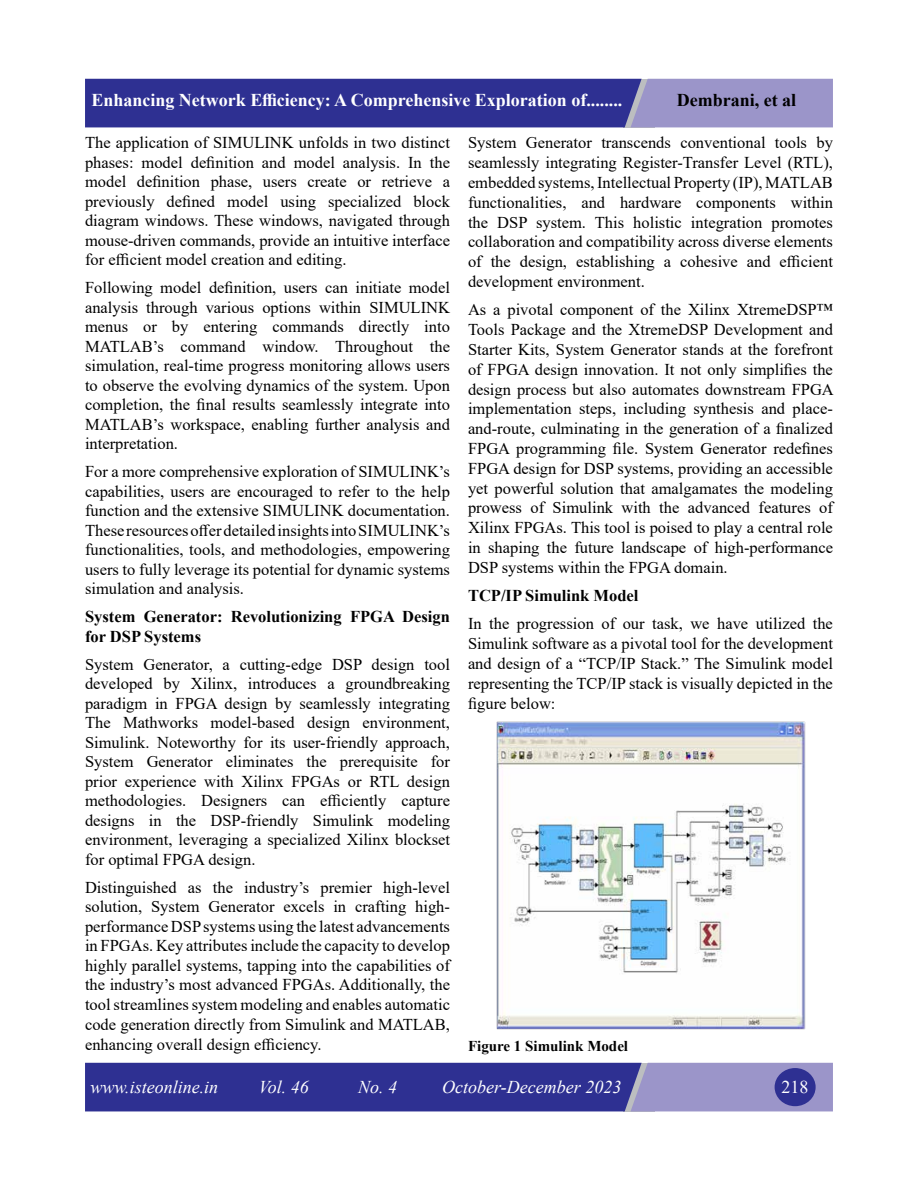
<style>
.page{position:relative;width:918px;height:1188px;background:#fff}
.page>*{position:absolute;margin:0;border:0;box-sizing:border-box;transform-origin:0 0}
.t1{font:700 18px "Times New Roman";color:#fff}
.t2{font:italic 18px "Times New Roman";color:#fff}
.t3{font:700 18px "Times New Roman";color:#000}
.t4{font:18px "Times New Roman";color:#fff}
.t5{font:16.5px/19.5px "Times New Roman";color:#000;text-align:justify}
.t6{font:700 16.5px/19.5px "Times New Roman";color:#000}
.t7{font:700 15px "Times New Roman";color:#000}
</style>
<div class="page">
<svg style="left:85px;top:1063px;width:748px;height:48px;background:#48489f"></svg>
<div style="left:775px;top:1068px;width:41px;height:38px;background:#2e3092;border-radius:50%"></div>
<svg style="left:85px;top:79px;width:748px;height:48px;background:#4b4ba0"></svg>
<img style="left:496px;top:721px;width:309px;height:308px">
<p class="t1" style="left:91px;top:87px;width:533px">Enhancing Network Efficiency: A Comprehensive Exploration of........</p>
<p class="t3" style="left:677px;top:87px;width:121px">Dembrani, et al</p>
<p class="t5" style="left:85px;top:133px;width:366px">The application of SIMULINK unfolds in two distinct phases: model definition and model analysis. In the model definition phase, users create or retrieve a previously defined model using specialized block diagram windows. These windows, navigated through mouse-driven commands, provide an intuitive interface for efficient model creation and editing.</p>
<p class="t5" style="left:85px;top:278px;width:366px">Following model definition, users can initiate model analysis through various options within SIMULINK menus or by entering commands directly into MATLAB’s command window. Throughout the simulation, real-time progress monitoring allows users to observe the evolving dynamics of the system. Upon completion, the final results seamlessly integrate into MATLAB’s workspace, enabling further analysis and interpretation.</p>
<p class="t5" style="left:85px;top:462px;width:366px">For a more comprehensive exploration of SIMULINK’s capabilities, users are encouraged to refer to the help function and the extensive SIMULINK documentation.<br>These resources offer detailed insights into SIMULINK’s functionalities, tools, and methodologies, empowering users to fully leverage its potential for dynamic systems simulation and analysis.</p>
<p class="t6" style="left:85px;top:607px;width:366px">System Generator: Revolutionizing FPGA Design for DSP Systems</p>
<p class="t5" style="left:85px;top:654px;width:366px">System Generator, a cutting-edge DSP design tool developed by Xilinx, introduces a groundbreaking paradigm in FPGA design by seamlessly integrating The Mathworks model-based design environment, Simulink. Noteworthy for its user-friendly approach, System Generator eliminates the prerequisite for prior experience with Xilinx FPGAs or RTL design methodologies. Designers can efficiently capture designs in the DSP-friendly Simulink modeling environment, leveraging a specialized Xilinx blockset for optimal FPGA design.</p>
<p class="t5" style="left:85px;top:877px;width:366px">Distinguished as the industry’s premier high-level solution, System Generator excels in crafting high&shy;performance DSP systems using the latest advancements in FPGAs. Key attributes include the capacity to develop highly parallel systems, tapping into the capabilities of the industry’s most advanced FPGAs. Additionally, the tool streamlines system modeling and enables automatic code generation directly from Simulink and MATLAB, enhancing overall design efficiency.</p>
<p class="t5" style="left:468px;top:133px;width:366px">System Generator transcends conventional tools by seamlessly integrating Register-Transfer Level (RTL), embedded systems, Intellectual Property (IP), MATLAB functionalities, and hardware components within the DSP system. This holistic integration promotes collaboration and compatibility across diverse elements of the design, establishing a cohesive and efficient development environment.</p>
<p class="t5" style="left:468px;top:299px;width:367px">As a pivotal component of the Xilinx XtremeDSP™ Tools Package and the XtremeDSP Development and Starter Kits, System Generator stands at the forefront of FPGA design innovation. It not only simplifies the design process but also automates downstream FPGA implementation steps, including synthesis and place&shy;and-route, culminating in the generation of a finalized FPGA programming file. System Generator redefines FPGA design for DSP systems, providing an accessible yet powerful solution that amalgamates the modeling prowess of Simulink with the advanced features of Xilinx FPGAs. This tool is poised to play a central role in shaping the future landscape of high-performance DSP systems within the FPGA domain.</p>
<p class="t6" style="left:468px;top:585px;width:172px">TCP/IP Simulink Model</p>
<p class="t5" style="left:468px;top:613px;width:366px">In the progression of our task, we have utilized the Simulink software as a pivotal tool for the development and design of a “TCP/IP Stack.” The Simulink model representing the TCP/IP stack is visually depicted in the figure below:</p>
<p class="t7" style="left:468px;top:1036px;width:162px">Figure 1 Simulink Model</p>
<p class="t2" style="left:91px;top:1074px;width:129px">www.isteonline.in</p>
<p class="t2" style="left:259px;top:1074px;width:52px">Vol. 46</p>
<p class="t2" style="left:358px;top:1074px;width:41px">No. 4</p>
<p class="t2" style="left:442px;top:1074px;width:181px">October-December 2023</p>
<p class="t4" style="left:782px;top:1074px;width:28px">218</p>
</div>
